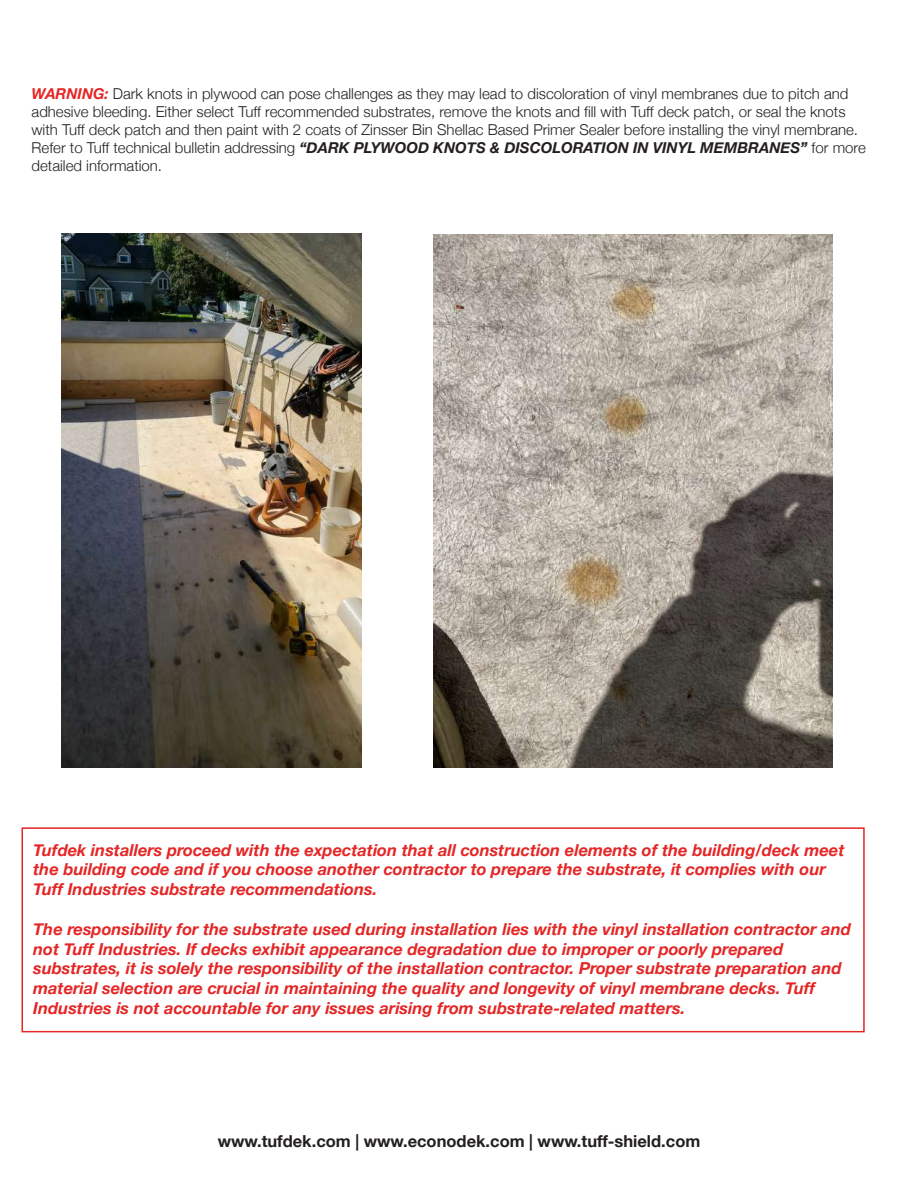
<style>
.page{position:relative;width:918px;height:1188px;background:#fff}
.page>*{position:absolute;margin:0;border:0;box-sizing:border-box;transform-origin:0 0}
.t1{font:italic 700 16.5px/19.8px "Helvetica Neue";color:#e42626}
.t2{font:700 16.5px "Helvetica Neue";color:#231f20}
.t3{font:300 15px/18px "Helvetica Neue";color:#231f20}
.s1{font-weight:700;font-style:italic;color:#e42626}
.s2{font-weight:700;font-style:italic}
</style>
<div class="page">
<img style="left:61px;top:233px;width:301px;height:534px">
<img style="left:433px;top:235px;width:399px;height:532px">
<div style="left:22px;top:827px;width:843px;height:205px;border:2px solid #e42625"></div>
<p class="t3" style="left:32px;top:84px;width:836px"><span class="s1">WARNING:</span> Dark knots in plywood can pose challenges as they may lead to discoloration of vinyl membranes due to pitch and adhesive bleeding. Either select Tuff recommended substrates, remove the knots and fill with Tuff deck patch, or seal the knots with Tuff deck patch and then paint with 2 coats of Zinsser Bin Shellac Based Primer Sealer before installing the vinyl membrane.<br>Refer to Tuff technical bulletin addressing <span class="s2">“DARK PLYWOOD KNOTS &amp; DISCOLORATION IN VINYL MEMBRANES”</span> for more detailed information.</p>
<p class="t1" style="left:33px;top:840px;width:813px">Tufdek installers proceed with the expectation that all construction elements of the building/deck meet the building code and if you choose another contractor to prepare the substrate, it complies with our<br>Tuff Industries substrate recommendations.</p>
<p class="t1" style="left:33px;top:919px;width:819px">The responsibility for the substrate used during installation lies with the vinyl installation contractor and not Tuff Industries. If decks exhibit appearance degradation due to improper or poorly prepared substrates, it is solely the responsibility of the installation contractor. Proper substrate preparation and material selection are crucial in maintaining the quality and longevity of vinyl membrane decks. Tuff Industries is not accountable for any issues arising from substrate-related matters.</p>
<p class="t2" style="left:218px;top:1128px;width:484px">www.tufdek.com | www.econodek.com | www.tuff-shield.com</p>
</div>
